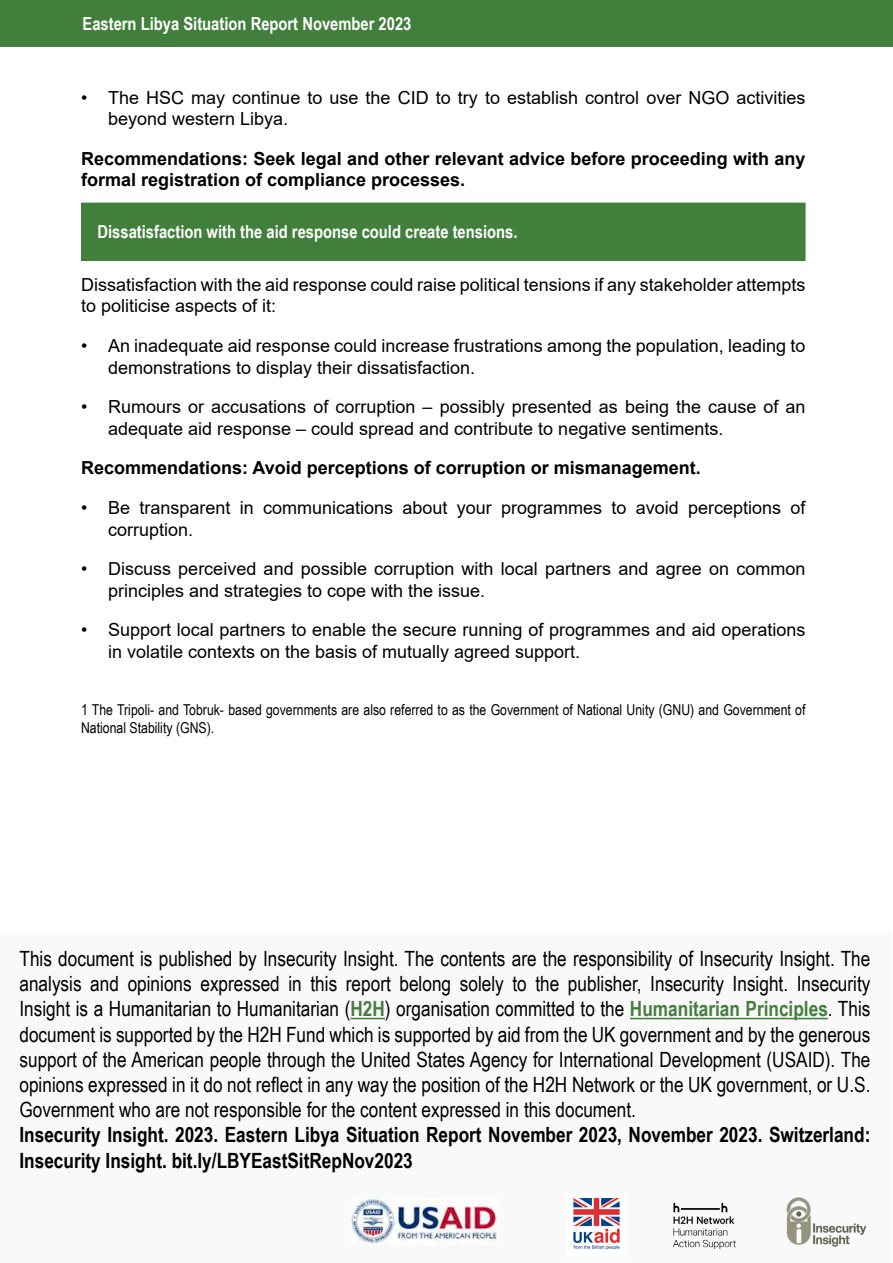
<style>
.page{position:relative;width:893px;height:1263px;background:#fff}
.page>*{position:absolute;margin:0;border:0;box-sizing:border-box;transform-origin:0 0}
.t1{font:21px/25.2px "Arial Narrow";color:#000;text-align:justify}
.t2{font:700 21px/25.2px "Arial Narrow";color:#000}
.t3{font:18px/21.6px "Arial";color:#000}
.t4{font:700 18px/21.6px "Arial";color:#000}
.t5{font:700 18px "Arial Narrow";color:#fff}
.t6{font:15px/18px "Arial Narrow";color:#000}
.s1{font-weight:700;color:#437f3c}
</style>
<div class="page">
<div style="left:0;top:0;width:893px;height:46px;background:#437f3c"></div>
<div style="left:82px;top:203px;width:723px;height:57px;background:#437f3c"></div>
<div style="left:81px;top:203px;width:725px;height:58px;border:2px solid #437f3c"></div>
<div style="left:0;top:933px;width:891px;height:330px;background:#f9f9f9"></div>
<hr style="left:350px;top:1018px;width:35px;height:1px;background:#437f3c">
<hr style="left:630px;top:1018px;width:198px;height:1px;background:#437f3c">
<img style="left:787px;top:1197px;width:80px;height:49px">
<img style="left:573px;top:1198px;width:47px;height:52px">
<img style="left:673px;top:1203px;width:62px;height:46px">
<img style="left:351px;top:1198px;width:146px;height:45px">
<p class="t5" style="left:82px;top:10px;width:330px">Eastern Libya Situation Report November 2023</p>
<p class="t3" style="left:108px;top:86px;width:699px;text-indent:-27px">• The HSC may continue to use the CID to try to establish control over NGO activities beyond western Libya.</p>
<p class="t4" style="left:81px;top:148px;width:726px">Recommendations: Seek legal and other relevant advice before proceeding with any formal registration of compliance processes.</p>
<p class="t5" style="left:98px;top:218px;width:421px">Dissatisfaction with the aid response could create tensions.</p>
<p class="t3" style="left:81px;top:273px;width:726px">Dissatisfaction with the aid response could raise political tensions if any stakeholder attempts to politicise aspects of it:</p>
<p class="t3" style="left:108px;top:335px;width:699px;text-indent:-27px">• An inadequate aid response could increase frustrations among the population, leading to demonstrations to display their dissatisfaction.</p>
<p class="t3" style="left:108px;top:396px;width:699px;text-indent:-27px">• Rumours or accusations of corruption – possibly presented as being the cause of an adequate aid response – could spread and contribute to negative sentiments.</p>
<p class="t4" style="left:81px;top:457px;width:621px">Recommendations: Avoid perceptions of corruption or mismanagement.</p>
<p class="t3" style="left:108px;top:497px;width:699px;text-indent:-27px">• Be transparent in communications about your programmes to avoid perceptions of corruption.</p>
<p class="t3" style="left:108px;top:558px;width:699px;text-indent:-27px">• Discuss perceived and possible corruption with local partners and agree on common principles and strategies to cope with the issue.</p>
<p class="t3" style="left:108px;top:619px;width:699px;text-indent:-27px">• Support local partners to enable the secure running of programmes and aid operations in volatile contexts on the basis of mutually agreed support.</p>
<p class="t6" style="left:81px;top:700px;width:726px">1 The Tripoli- and Tobruk- based governments are also referred to as the Government of National Unity (GNU) and Government of<br>National Stability (GNS).</p>
<p class="t1" style="left:20px;top:945px;width:852px">This document is published by Insecurity Insight. The contents are the responsibility of Insecurity Insight. The analysis and opinions expressed in this report belong solely to the publisher, Insecurity Insight. Insecurity Insight is a Humanitarian to Humanitarian (<span class="s1">H2H</span>) organisation committed to the <span class="s1">Humanitarian Principles</span>. This document is supported by the H2H Fund which is supported by aid from the UK government and by the generous support of the American people through the United States Agency for International Development (USAID). The opinions expressed in it do not reflect in any way the position of the H2H Network or the UK government, or U.S.<br>Government who are not responsible for the content expressed in this document.</p>
<p class="t2" style="left:20px;top:1121px;width:852px">Insecurity Insight. 2023. Eastern Libya Situation Report November 2023, November 2023. Switzerland:<br>Insecurity Insight. bit.ly/LBYEastSitRepNov2023</p>
</div>
